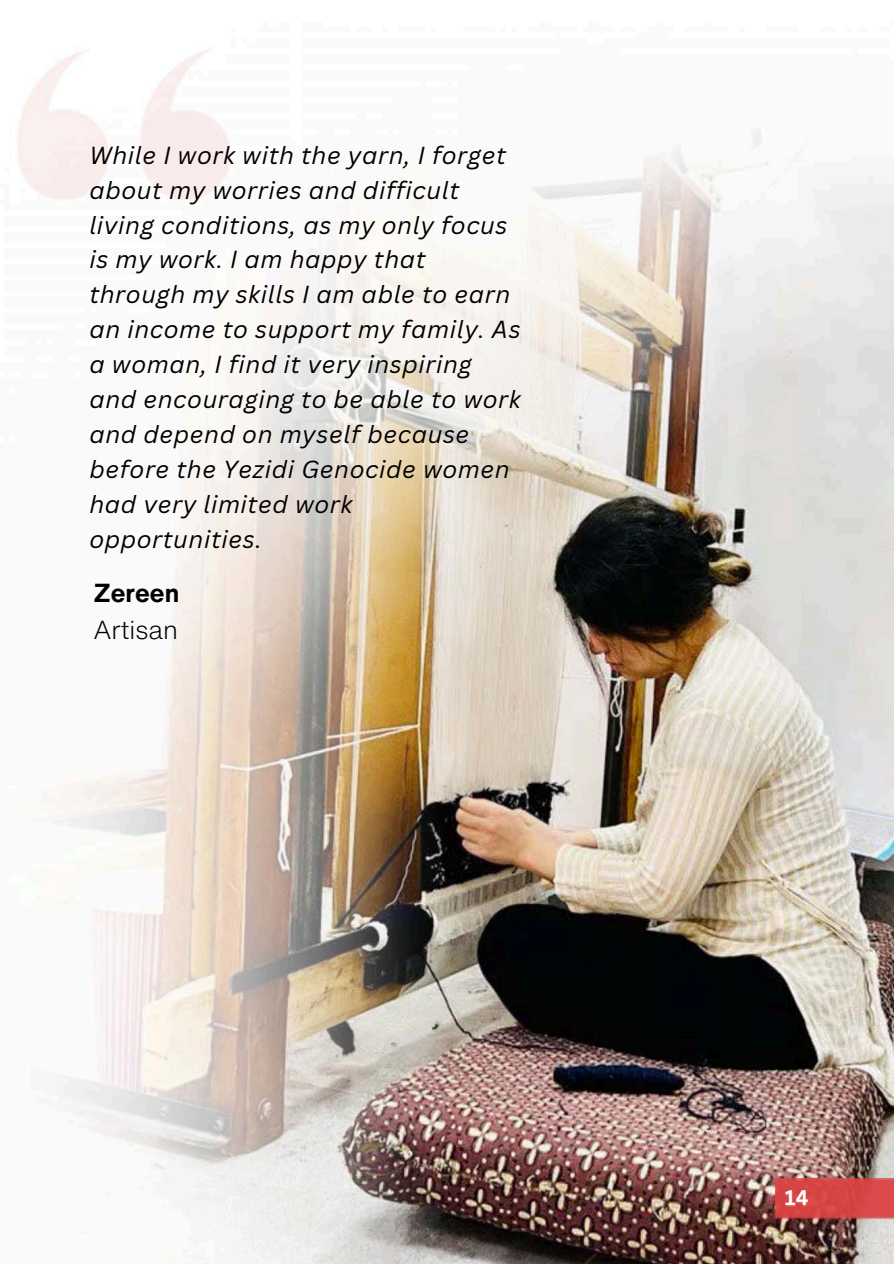
<style>
.page{position:relative;width:894px;height:1264px;background:#fff}
.page>*{position:absolute;margin:0;border:0;box-sizing:border-box;transform-origin:0 0}
.t1{font:300 25.35px/37.2px "Helvetica Now Text";color:#000}
.t2{font:italic 24px/34.8px "Canva Sans";letter-spacing:.025em;color:#000}
.t3{font:700 20.55px "Canva Sans";color:#fff}
.s1{font-weight:700}
</style>
<div class="page">
<img style="left:18px;top:50px;width:875px;height:1213px">
<div style="left:775px;top:1178px;width:118px;height:39px;background:#dc4444"></div>
<h1 class="t2" style="left:89px;top:137px;width:433px">While I work with the yarn, I forget about my worries and difficult living conditions, as my only focus is my work. I am happy that through my skills I am able to earn an income to support my family. As a woman, I find it very inspiring and encouraging to be able to work and depend on myself because before the Yezidi Genocide women had very limited work opportunities.</h1>
<h1 class="t1" style="left:93px;top:574px;width:87px"><span class="s1">Zereen<br></span>Artisan</h1>
<p class="t3" style="left:784px;top:1183px;width:25px">14</p>
</div>
